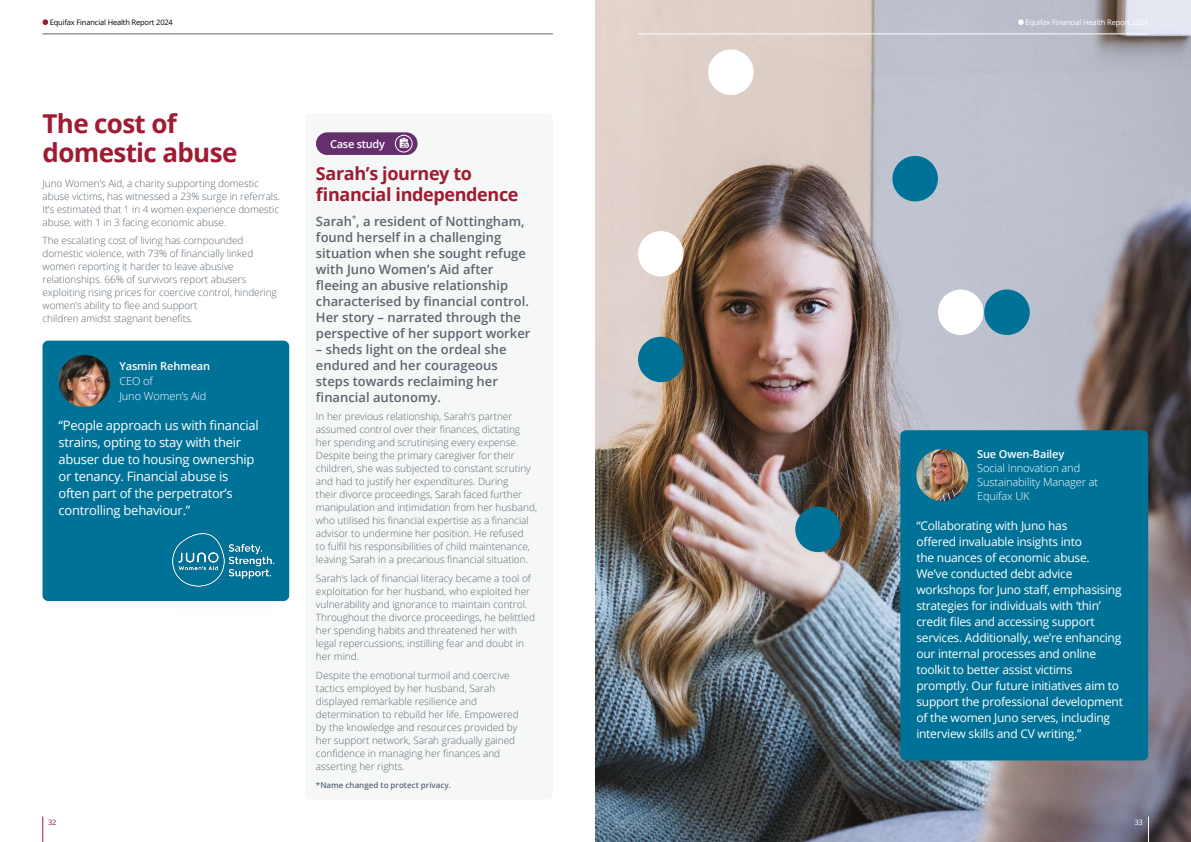
<style>
.page{position:relative;width:1191px;height:842px;background:#fff}
.page>*{position:absolute;margin:0;border:0;box-sizing:border-box;transform-origin:0 0}
.t1{font:700 26px/29px "Open Sans";letter-spacing:-.025em;color:#9e1b32}
.t2{font:700 18px/21px "Open Sans";letter-spacing:-.02em;color:#9e1b32}
.t3{font:600 13px/16px "Open Sans";color:#5b6771}
.t4{font:13px/17px "Open Sans";letter-spacing:-.02em;color:#fff}
.t5{font:12px/16px "Open Sans";letter-spacing:-.02em;color:#fff}
.t6{font:300 11px/14px "Open Sans";letter-spacing:-.01em;color:#fff}
.t7{font:600 11px "Open Sans";letter-spacing:-.01em;color:#fff}
.t8{font:300 10px/13px "Open Sans";color:#5b6771}
.t9{font:600 8px "Open Sans";color:#5b6771}
.t10{font:7.5px "Open Sans";letter-spacing:-.02em;color:#fff}
.t11{font:7.5px "Open Sans";letter-spacing:-.02em;color:#000}
.t12{font:7.5px "Open Sans";color:#9e1b32}
</style>
<div class="page">
<img style="left:595px;top:0;width:596px;height:842px">
<div style="left:43px;top:341px;width:246px;height:260px;background:#007298;border-radius:6px"></div>
<img style="left:59px;top:355px;width:52px;height:52px;border-radius:26px">
<div style="left:938px;top:289px;width:45px;height:46px;background:#fff;border-radius:50%"></div>
<div style="left:638px;top:337px;width:45px;height:45px;background:#007298;border-radius:50%"></div>
<div style="left:984px;top:289px;width:45px;height:46px;background:#007298;border-radius:50%"></div>
<div style="left:892px;top:156px;width:46px;height:45px;background:#007298;border-radius:50%"></div>
<div style="left:708px;top:49px;width:45px;height:46px;background:#fff;border-radius:50%"></div>
<div style="left:638px;top:231px;width:45px;height:46px;background:#fff;border-radius:50%"></div>
<div style="left:305px;top:113px;width:248px;height:686px;background:#f6f7f7;border-radius:6px"></div>
<div style="left:900px;top:430px;width:248px;height:330px;background:#007298;border-radius:6px"></div>
<img style="left:916px;top:449px;width:52px;height:52px;border-radius:26px">
<div style="left:795px;top:507px;width:45px;height:45px;background:#007298;border-radius:50%"></div>
<div style="left:316px;top:132px;width:101px;height:23px;background:#652f6c;border-radius:11px"></div>
<div style="left:395px;top:135px;width:17px;height:17px;border:1px solid #fff;border-radius:50%"></div>
<svg style="left:400px;top:138px;width:9px;height:10px"></svg>
<img style="left:172px;top:533px;width:103px;height:54px">
<svg style="left:43px;top:816px;width:1px;height:26px"></svg>
<svg style="left:1148px;top:816px;width:1px;height:26px"></svg>
<svg style="left:43px;top:19px;width:5px;height:6px"></svg>
<hr style="left:43px;top:34px;width:510px;height:1px;background:#5b6771">
<svg style="left:1018px;top:19px;width:5px;height:6px"></svg>
<hr style="left:638px;top:34px;width:510px;height:1px;background:#fff">
<p class="t11" style="left:50px;top:17px;width:125px">Equifax Financial Health Report 2024</p>
<p class="t10" style="left:1025px;top:17px;width:125px">Equifax Financial Health Report 2024</p>
<h1 class="t1" style="left:43px;top:109px;width:196px">The cost of domestic abuse</h1>
<p class="t8" style="left:43px;top:176px;width:239px">Juno Women’s Aid, a charity supporting domestic abuse victims, has witnessed a 23% surge in referrals.<br>It’s estimated that 1 in 4 women experience domestic abuse, with 1 in 3 facing economic abuse.</p>
<p class="t8" style="left:43px;top:234px;width:236px">The escalating cost of living has compounded domestic violence, with 73% of financially linked women reporting it harder to leave abusive relationships. 66% of survivors report abusers exploiting rising prices for coercive control, hindering women’s ability to flee and support<br>children amidst stagnant benefits.</p>
<p class="t7" style="left:119px;top:358px;width:92px">Yasmin Rehmean</p>
<p class="t6" style="left:119px;top:373px;width:89px;line-height:15px">CEO of<br>Juno Women’s Aid</p>
<h3 class="t4" style="left:59px;top:417px;width:202px">“People approach us with financial strains, opting to stay with their abuser due to housing ownership or tenancy. Financial abuse is often part of the perpetrator’s controlling behaviour.”</h3>
<p class="t7" style="left:330px;top:136px;width:56px">Case study</p>
<h2 class="t2" style="left:316px;top:163px;width:204px">Sarah’s journey to financial independence</h2>
<p class="t3" style="left:316px;top:213px;width:216px">Sarah<sup>*</sup>, a resident of Nottingham, found herself in a challenging situation when she sought refuge with Juno Women’s Aid after fleeing an abusive relationship characterised by financial control.<br>Her story – narrated through the perspective of her support worker</p>
<h3 class="t3" style="left:316px;top:341px;width:192px">– sheds light on the ordeal she endured and her courageous steps towards reclaiming her financial autonomy.</h3>
<p class="t8" style="left:316px;top:410px;width:223px">In her previous relationship, Sarah’s partner assumed control over their finances, dictating her spending and scrutinising every expense.<br>Despite being the primary caregiver for their children, she was subjected to constant scrutiny and had to justify her expenditures. During<br>their divorce proceedings, Sarah faced further manipulation and intimidation from her husband, who utilised his financial expertise as a financial advisor to undermine her position. He refused<br>to fulfil his responsibilities of child maintenance, leaving Sarah in a precarious financial situation.</p>
<p class="t8" style="left:316px;top:572px;width:220px">Sarah’s lack of financial literacy became a tool of exploitation for her husband, who exploited her vulnerability and ignorance to maintain control.<br>Throughout the divorce proceedings, he belittled her spending habits and threatened her with legal repercussions, instilling fear and doubt in her mind.</p>
<p class="t8" style="left:316px;top:668px;width:204px">Despite the emotional turmoil and coercive tactics employed by her husband, Sarah displayed remarkable resilience and determination to rebuild her life. Empowered by the knowledge and resources provided by her support network, Sarah gradually gained confidence in managing her finances and asserting her rights.</p>
<p class="t9" style="left:316px;top:780px;width:136px">*Name changed to protect privacy.</p>
<p class="t7" style="left:977px;top:446px;width:89px">Sue Owen-Bailey</p>
<p class="t6" style="left:977px;top:461px;width:122px">Social Innovation and<br>Sustainability Manager at<br>Equifax UK</p>
<p class="t5" style="left:916px;top:517px;width:208px">“Collaborating with Juno has<br>offered invaluable insights into<br>the nuances of economic abuse.<br>We’ve conducted debt advice workshops for Juno staff, emphasising strategies for individuals with ‘thin’ credit files and accessing support services. Additionally, we’re enhancing our internal processes and online toolkit to better assist victims promptly. Our future initiatives aim to support the professional development of the women Juno serves, including interview skills and CV writing.”</p>
<p class="t12" style="left:48px;top:817px;width:10px">32</p>
<p class="t10" style="left:1134px;top:817px;width:10px">33</p>
</div>
